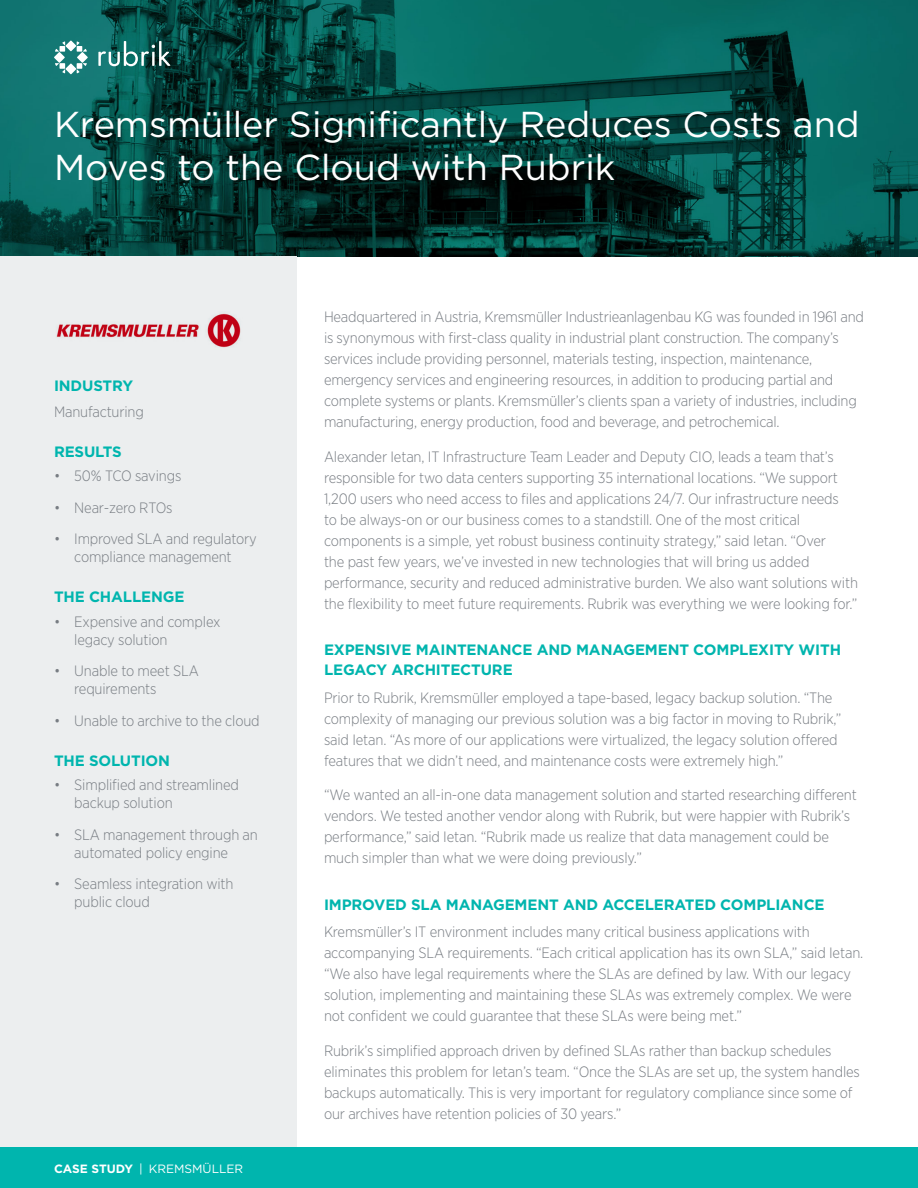
<style>
.page{position:relative;width:918px;height:1188px;background:#fff}
.page>*{position:absolute;margin:0;border:0;box-sizing:border-box;transform-origin:0 0}
.CS-Title{font:36px/43.2px "Gotham";color:#fff}
.CS-Main_Body{font:300 15px/21px "Gotham Narrow";letter-spacing:-.01em;color:#787d83}
.CS-Main_h1{font:700 15px/19.5px "Gotham";letter-spacing:-.01em;color:#00b5ae}
.CS-Sidebar_Header{font:700 15px "Gotham";letter-spacing:-.01em;color:#00b5ae}
.CS-Sidebar_Txt{font:300 15px "Gotham Narrow";letter-spacing:-.01em;color:#787d83}
.t1{font:12px "Gotham";color:#fff}
.s1{font-weight:700}
</style>
<div class="page">
<img style="left:0;top:0;width:918px;height:256px">
<div style="left:0;top:1148px;width:918px;height:40px;background:#00b5ae"></div>
<div style="left:0;top:256px;width:297px;height:892px;background:#eceeef"></div>
<svg style="left:66px;top:40px;width:10px;height:11px"></svg>
<svg style="left:66px;top:64px;width:10px;height:10px"></svg>
<svg style="left:77px;top:52px;width:11px;height:11px"></svg>
<svg style="left:55px;top:41px;width:10px;height:11px"></svg>
<svg style="left:77px;top:63px;width:10px;height:10px"></svg>
<svg style="left:55px;top:63px;width:10px;height:10px"></svg>
<svg style="left:77px;top:41px;width:10px;height:11px"></svg>
<svg style="left:54px;top:52px;width:11px;height:11px"></svg>
<svg style="left:98px;top:41px;width:72px;height:25px;background:#45837f"></svg>
<img style="left:56px;top:313px;width:185px;height:35px">
<p class="CS-Title" style="left:54px;top:102px;width:807px">Kremsmüller Significantly Reduces Costs and<br>Moves to the Cloud with Rubrik</p>
<p class="CS-Sidebar_Header" style="left:54px;top:375px;width:81px">INDUSTRY</p>
<p class="CS-Sidebar_Txt" style="left:54px;top:403px;width:91px">Manufacturing</p>
<p class="CS-Sidebar_Header" style="left:54px;top:441px;width:69px">RESULTS</p>
<p class="CS-Main_Body" style="left:54px;top:465px;width:129px">• 50% TCO savings</p>
<p class="CS-Main_Body" style="left:54px;top:497px;width:120px">• Near-zero RTOs</p>
<p class="CS-Main_Body" style="left:54px;top:530px;width:204px;line-height:18px;text-align:center">• Improved SLA and regulatory compliance management</p>
<p class="CS-Sidebar_Header" style="left:54px;top:587px;width:132px">THE CHALLENGE</p>
<p class="CS-Main_Body" style="left:74px;top:612px;width:148px;line-height:18px;text-indent:-20px">• Expensive and complex legacy solution</p>
<p class="CS-Main_Body" style="left:74px;top:662px;width:126px;line-height:18px;text-indent:-20px">• Unable to meet SLA requirements</p>
<p class="CS-Main_Body" style="left:54px;top:710px;width:207px">• Unable to archive to the cloud</p>
<p class="CS-Sidebar_Header" style="left:54px;top:750px;width:118px">THE SOLUTION</p>
<p class="CS-Main_Body" style="left:74px;top:776px;width:166px;line-height:18px;text-indent:-20px">• Simplified and streamlined backup solution</p>
<p class="CS-Main_Body" style="left:74px;top:825px;width:185px;line-height:18px;text-indent:-20px">• SLA management through an automated policy engine</p>
<p class="CS-Main_Body" style="left:74px;top:875px;width:161px;line-height:18px;text-indent:-20px">• Seamless integration with public cloud</p>
<p class="t1" style="left:54px;top:1161px;width:191px"><span class="s1">CASE STUDY</span> | KREMSMÜLLER</p>
<p class="CS-Main_Body" style="left:324px;top:306px;width:542px">Headquartered in Austria, Kremsmüller Industrieanlagenbau KG was founded in 1961 and is synonymous with first-class quality in industrial plant construction. The company’s services include providing personnel, materials testing, inspection, maintenance, emergency services and engineering resources, in addition to producing partial and complete systems or plants. Kremsmüller’s clients span a variety of industries, including manufacturing, energy production, food and beverage, and petrochemical.</p>
<p class="CS-Main_Body" style="left:324px;top:446px;width:536px">Alexander Ietan, IT Infrastructure Team Leader and Deputy CIO, leads a team that’s responsible for two data centers supporting 35 international locations. “We support 1,200 users who need access to files and applications 24/7. Our infrastructure needs<br>to be always-on or our business comes to a standstill. One of the most critical components is a simple, yet robust business continuity strategy,” said Ietan. “Over<br>the past few years, we’ve invested in new technologies that will bring us added performance, security and reduced administrative burden. We also want solutions with the flexibility to meet future requirements. Rubrik was everything we were looking for.”</p>
<p class="CS-Main_h1" style="left:324px;top:640px;width:519px">EXPENSIVE MAINTENANCE AND MANAGEMENT COMPLEXITY WITH<br>LEGACY ARCHITECTURE</p>
<p class="CS-Main_Body" style="left:324px;top:687px;width:519px">Prior to Rubrik, Kremsmüller employed a tape-based, legacy backup solution. “The complexity of managing our previous solution was a big factor in moving to Rubrik,” said Ietan. “As more of our applications were virtualized, the legacy solution offered features that we didn’t need, and maintenance costs were extremely high.”</p>
<p class="CS-Main_Body" style="left:324px;top:784px;width:534px">“We wanted an all-in-one data management solution and started researching different vendors. We tested another vendor along with Rubrik, but were happier with Rubrik’s performance,” said Ietan. “Rubrik made us realize that data management could be much simpler than what we were doing previously.”</p>
<p class="CS-Main_h1" style="left:324px;top:895px;width:502px">IMPROVED SLA MANAGEMENT AND ACCELERATED COMPLIANCE</p>
<p class="CS-Main_Body" style="left:324px;top:921px;width:541px">Kremsmüller’s IT environment includes many critical business applications with accompanying SLA requirements. “Each critical application has its own SLA,” said Ietan. “We also have legal requirements where the SLAs are defined by law. With our legacy solution, implementing and maintaining these SLAs was extremely complex. We were not confident we could guarantee that these SLAs were being met.”</p>
<p class="CS-Main_Body" style="left:324px;top:1040px;width:537px">Rubrik’s simplified approach driven by defined SLAs rather than backup schedules eliminates this problem for Ietan’s team. “Once the SLAs are set up, the system handles backups automatically. This is very important for regulatory compliance since some of our archives have retention policies of 30 years.”</p>
</div>
